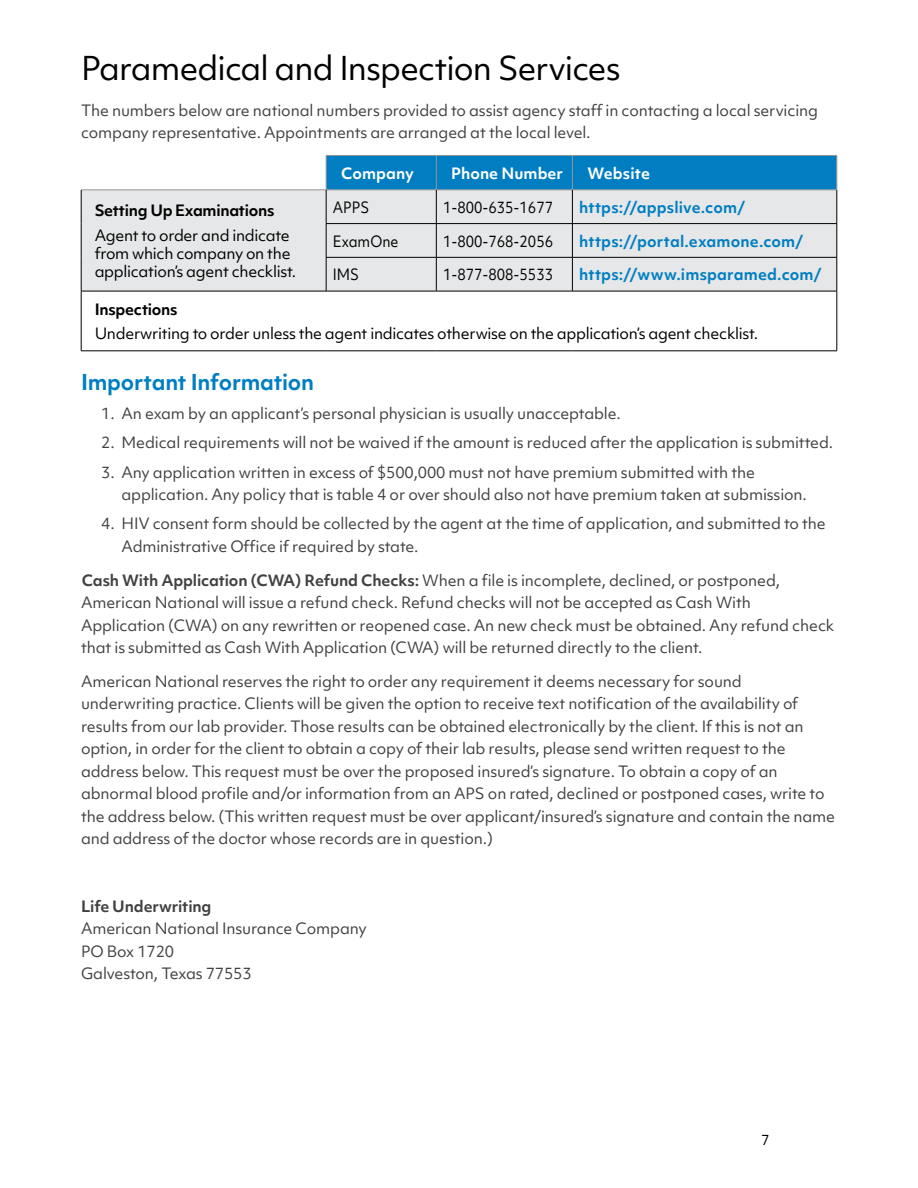
<style>
.page{position:relative;width:918px;height:1188px;background:#fff}
.page>*{position:absolute;margin:0;border:0;box-sizing:border-box;transform-origin:0 0}
.t1{font:31.5px "Objektiv Mk 1";letter-spacing:-.03em;color:#000}
.t2{font:700 21px "Objektiv Mk 1";letter-spacing:-.01em;color:#007ec1}
.t3{font:15px/22.5px "Objektiv Mk 1";letter-spacing:-.01em;color:#414042}
.t4{font:15px/18px "Objektiv Mk 1";letter-spacing:-.02em;color:#000}
.t5{font:700 15px "Objektiv Mk 1";letter-spacing:.01em;color:#007ec1}
.t6{font:15px "Objektiv Mk 1";color:#000;scale:.9 1}
.t7{font:700 15px "Objektiv Mk 1";letter-spacing:-.02em;color:#000}
.t8{font:700 15px "Objektiv Mk 1";color:#fff}
.t9{font:700 15px "Objektiv Mk 1";letter-spacing:-.01em;color:#414042}
.t10{font:15px "Objektiv Mk 1";letter-spacing:-.02em;color:#000;scale:.9 1}
.t11{font:13.5px "Objektiv Mk 1";color:#000}
.s1{font-weight:700}
</style>
<div class="page">
<div style="left:327px;top:156px;width:510px;height:34px;background:#007ec1"></div>
<div style="left:82px;top:191px;width:755px;height:100px;background:#e6e7e8"></div>
<hr style="left:326px;top:155px;width:110px;height:1px;background:#939598">
<hr style="left:326px;top:156px;width:1px;height:34px;background:#939598">
<hr style="left:436px;top:155px;width:136px;height:1px;background:#939598">
<hr style="left:436px;top:156px;width:1px;height:34px;background:#939598">
<hr style="left:572px;top:155px;width:265px;height:1px;background:#939598">
<hr style="left:572px;top:156px;width:1px;height:34px;background:#939598">
<hr style="left:837px;top:156px;width:1px;height:34px;background:#939598">
<hr style="left:81px;top:190px;width:245px;height:1px;background:#939598">
<hr style="left:326px;top:190px;width:110px;height:1px;background:#939598">
<hr style="left:436px;top:190px;width:136px;height:1px;background:#939598">
<hr style="left:572px;top:190px;width:265px;height:1px;background:#939598">
<hr style="left:81px;top:190px;width:1px;height:34px;background:#000">
<hr style="left:81px;top:224px;width:1px;height:33px;background:#000">
<hr style="left:81px;top:257px;width:1px;height:34px;background:#000">
<hr style="left:326px;top:190px;width:1px;height:33px;background:#000">
<hr style="left:436px;top:190px;width:1px;height:33px;background:#000">
<hr style="left:572px;top:190px;width:1px;height:33px;background:#000">
<hr style="left:837px;top:190px;width:1px;height:33px;background:#000">
<hr style="left:326px;top:223px;width:110px;height:1px;background:#000">
<hr style="left:326px;top:224px;width:1px;height:33px;background:#000">
<hr style="left:436px;top:223px;width:136px;height:1px;background:#000">
<hr style="left:436px;top:224px;width:1px;height:33px;background:#000">
<hr style="left:572px;top:223px;width:265px;height:1px;background:#000">
<hr style="left:572px;top:224px;width:1px;height:33px;background:#000">
<hr style="left:837px;top:224px;width:1px;height:33px;background:#000">
<hr style="left:326px;top:257px;width:110px;height:1px;background:#000">
<hr style="left:326px;top:258px;width:1px;height:33px;background:#000">
<hr style="left:436px;top:257px;width:136px;height:1px;background:#000">
<hr style="left:436px;top:258px;width:1px;height:33px;background:#000">
<hr style="left:572px;top:257px;width:265px;height:1px;background:#000">
<hr style="left:572px;top:258px;width:1px;height:33px;background:#000">
<hr style="left:837px;top:258px;width:1px;height:33px;background:#000">
<hr style="left:81px;top:291px;width:245px;height:1px;background:#000">
<hr style="left:81px;top:291px;width:1px;height:60px;background:#000">
<hr style="left:81px;top:351px;width:245px;height:1px;background:#000">
<hr style="left:326px;top:351px;width:110px;height:1px;background:#000">
<hr style="left:436px;top:351px;width:136px;height:1px;background:#000">
<hr style="left:572px;top:351px;width:265px;height:1px;background:#000">
<hr style="left:326px;top:291px;width:110px;height:1px;background:#000">
<hr style="left:436px;top:291px;width:136px;height:1px;background:#000">
<hr style="left:572px;top:291px;width:265px;height:1px;background:#000">
<hr style="left:837px;top:291px;width:1px;height:60px;background:#000">
<h1 class="t1" style="left:81px;top:46px;width:541px">Paramedical and Inspection Services</h1>
<p class="t3" style="left:81px;top:99px;width:739px">The numbers below are national numbers provided to assist agency staff in contacting a local servicing company representative. Appointments are arranged at the local level.</p>
<p class="t8" style="left:341px;top:162px;width:74px">Company</p>
<p class="t8" style="left:451px;top:162px;width:113px">Phone Number</p>
<p class="t8" style="left:587px;top:162px;width:64px">Website</p>
<p class="t7" style="left:95px;top:200px;width:181px">Setting Up Examinations</p>
<p class="t4" style="left:95px;top:226px;width:203px">Agent to order and indicate from which company on the application’s agent checklist.</p>
<p class="t10" style="left:333px;top:197px;width:42px">APPS</p>
<p class="t6" style="left:443px;top:197px;width:124px">1-800-635-1677</p>
<p class="t5" style="left:579px;top:197px;width:168px">https://appslive.com/</p>
<p class="t6" style="left:333px;top:231px;width:75px">ExamOne</p>
<p class="t6" style="left:443px;top:231px;width:124px">1-800-768-2056</p>
<p class="t5" style="left:579px;top:230px;width:226px">https://portal.examone.com/</p>
<p class="t10" style="left:333px;top:264px;width:31px">IMS</p>
<p class="t6" style="left:443px;top:264px;width:124px">1-877-808-5533</p>
<p class="t5" style="left:579px;top:264px;width:244px">https://www.imsparamed.com/</p>
<p class="t7" style="left:95px;top:298px;width:84px">Inspections</p>
<p class="t4" style="left:95px;top:325px;width:665px">Underwriting to order unless the agent indicates otherwise on the application’s agent checklist.</p>
<h2 class="t2" style="left:81px;top:367px;width:235px">Important Information</h2>
<p class="t3" style="left:101px;top:402px;width:521px">1. An exam by an applicant’s personal physician is usually unacceptable.</p>
<p class="t3" style="left:101px;top:431px;width:734px">2. Medical requirements will not be waived if the amount is reduced after the application is submitted.</p>
<p class="t3" style="left:122px;top:461px;width:687px;text-indent:-20px">3. Any application written in excess of $500,000 must not have premium submitted with the application. Any policy that is table 4 or over should also not have premium taken at submission.</p>
<p class="t3" style="left:122px;top:512px;width:706px;text-indent:-20px">4. HIV consent form should be collected by the agent at the time of application, and submitted to the<br>Administrative Office if required by state.</p>
<p class="t3" style="left:81px;top:569px;width:755px"><span class="s1">Cash With Application (CWA) Refund Checks:</span> When a file is incomplete, declined, or postponed, American National will issue a refund check. Refund checks will not be accepted as Cash With Application (CWA) on any rewritten or reopened case. An new check must be obtained. Any refund check that is submitted as Cash With Application (CWA) will be returned directly to the client.</p>
<p class="t3" style="left:81px;top:670px;width:756px">American National reserves the right to order any requirement it deems necessary for sound underwriting practice. Clients will be given the option to receive text notification of the availability of results from our lab provider. Those results can be obtained electronically by the client. If this is not an option, in order for the client to obtain a copy of their lab results, please send written request to the address below. This request must be over the proposed insured’s signature. To obtain a copy of an abnormal blood profile and/or information from an APS on rated, declined or postponed cases, write to the address below. (This written request must be over applicant/insured’s signature and contain the name and address of the doctor whose records are in question.)</p>
<p class="t9" style="left:81px;top:896px;width:132px">Life Underwriting</p>
<p class="t3" style="left:81px;top:917px;width:287px">American National Insurance Company<br>PO Box 1720<br>Galveston, Texas 77553</p>
<p class="t11" style="left:761px;top:1131px;width:10px">7</p>
</div>
